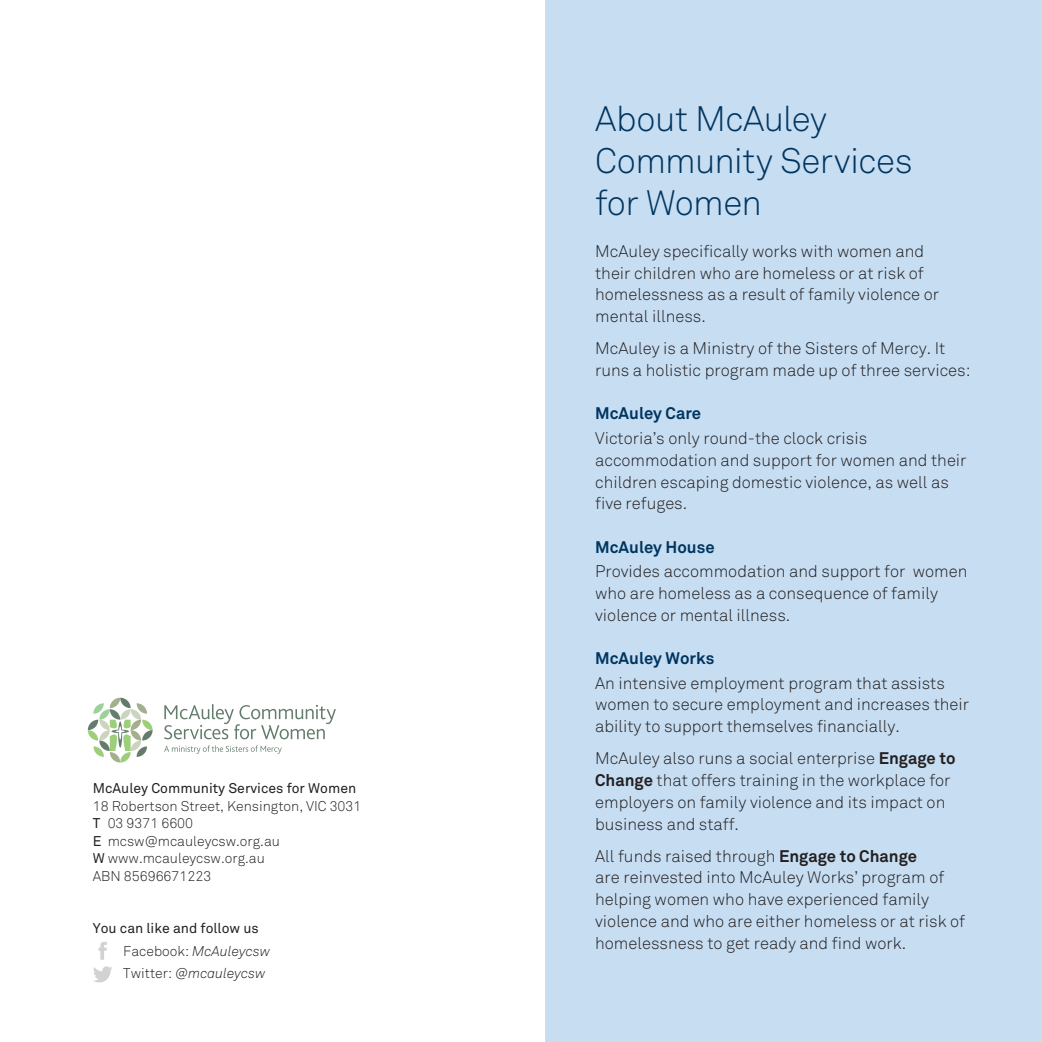
<style>
.page{position:relative;width:1042px;height:1042px;background:#fff}
.page>*{position:absolute;margin:0;border:0;box-sizing:border-box;transform-origin:0 0}
.t1{font:300 35px/42px "Akkurat";letter-spacing:-.015em;color:#003560}
.Body_Text{font:300 16.62px/21.9px "Akkurat";color:#231f20}
.t2{font:700 16.62px "Akkurat";color:#003560}
.Body_Text_-_Small{font:300 14px "Akkurat";color:#231f20}
.Body_Text_-_Small-2{font:14px "Akkurat";color:#231f20}
.Body_Text_-_Small-3{font:italic 300 14px "Akkurat";color:#231f20}
.s1{font-weight:400}
.s2{font-style:normal}
.s3{font-weight:700}
</style>
<div class="page">
<div style="left:546px;top:0;width:496px;height:1042px;background:#c6ddf2"></div>
<svg style="left:164px;top:704px;width:172px;height:35px"></svg>
<svg style="left:164px;top:745px;width:118px;height:9px"></svg>
<svg style="left:87px;top:697px;width:66px;height:286px"></svg>
<p class="Body_Text_-_Small-2" style="left:93px;top:780px;width:265px">McAuley Community Services for Women</p>
<p class="Body_Text_-_Small" style="left:93px;top:797px;width:270px">18 Robertson Street, Kensington, VIC 3031</p>
<p class="Body_Text_-_Small" style="left:93px;top:815px;width:102px"><span class="s1">T</span> 03 9371 6600</p>
<p class="Body_Text_-_Small" style="left:93px;top:832px;width:189px"><span class="s1">E</span> mcsw@mcauleycsw.org.au</p>
<p class="Body_Text_-_Small" style="left:93px;top:850px;width:174px"><span class="s1">W</span> www.mcauleycsw.org.au</p>
<p class="Body_Text_-_Small" style="left:93px;top:867px;width:120px">ABN 85696671223</p>
<p class="Body_Text_-_Small-2" style="left:93px;top:919px;width:168px">You can like and follow us</p>
<p class="Body_Text_-_Small-3" style="left:123px;top:942px;width:148px"><span class="s2">Facebook:</span> McAuleycsw</p>
<p class="Body_Text_-_Small-3" style="left:123px;top:965px;width:144px"><span class="s2">Twitter:</span> @mcauleycsw</p>
<h1 class="t1" style="left:595px;top:98px;width:319px">About McAuley<br>Community Services for Women</h1>
<p class="Body_Text" style="left:595px;top:240px;width:345px">McAuley specifically works with women and their children who are homeless or at risk of homelessness as a result of family violence or mental illness.</p>
<p class="Body_Text" style="left:595px;top:338px;width:377px">McAuley is a Ministry of the Sisters of Mercy. It runs a holistic program made up of three services:</p>
<h3 class="t2" style="left:595px;top:403px;width:108px">McAuley Care</h3>
<p class="Body_Text" style="left:595px;top:427px;width:373px">Victoria’s only round-the clock crisis accommodation and support for women and their children escaping domestic violence, as well as five refuges.</p>
<h3 class="t2" style="left:595px;top:536px;width:121px">McAuley House</h3>
<p class="Body_Text" style="left:595px;top:561px;width:374px">Provides accommodation and support for women who are homeless as a consequence of family violence or mental illness.</p>
<h3 class="t2" style="left:595px;top:648px;width:121px">McAuley Works</h3>
<p class="Body_Text" style="left:595px;top:672px;width:375px">An intensive employment program that assists women to secure employment and increases their ability to support themselves financially.</p>
<p class="Body_Text" style="left:595px;top:747px;width:362px">McAuley also runs a social enterprise <span class="s3">Engage to Change</span> that offers training in the workplace for employers on family violence and its impact on business and staff.</p>
<p class="Body_Text" style="left:595px;top:845px;width:371px">All funds raised through <span class="s3">Engage to Change<br></span>are reinvested into McAuley Works’ program of helping women who have experienced family violence and who are either homeless or at risk of homelessness to get ready and find work.</p>
</div>
